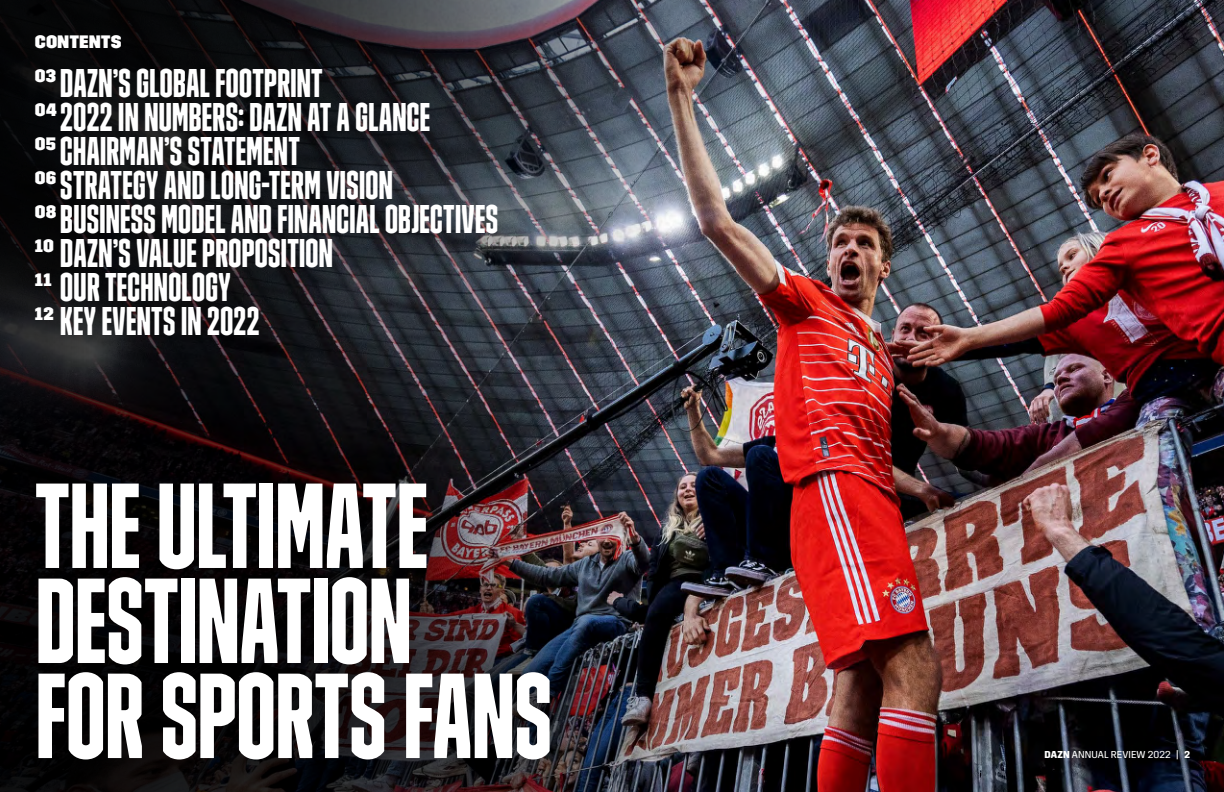
<style>
.page{position:relative;width:1224px;height:792px;background:#fff}
.page>*{position:absolute;margin:0;border:0;box-sizing:border-box;transform-origin:0 0}
.t1{font:120.6px/95px "DAZN Trim Condensed Text";letter-spacing:-.015em;color:#fff}
.t2{font:40px "DAZN Trim Condensed Text";letter-spacing:-.005em;color:#fff}
.t3{font:800 18px/34.3px "DAZN Trim";color:#fff}
.t4{font:10px "DAZN Trim";letter-spacing:.01em;color:#fff}
.s1{font-weight:700}
.s2{font-family:"Trim Mono";font-weight:700}
</style>
<div class="page">
<img style="left:796px;top:0;width:428px;height:792px">
<img style="left:796px;top:418px;width:99px;height:374px">
<img style="left:0;top:374px;width:796px;height:418px">
<svg style="left:0;top:405px;width:627px;height:387px;background:#161114"></svg>
<img style="left:0;top:0;width:895px;height:374px">
<p class="t3" style="left:35px;top:24px;width:88px">CONTENTS<br>03</p>
<p class="t2" style="left:60px;top:63px;width:264px">DAZN’S GLOBAL FOOTPRINT</p>
<p class="t3" style="left:35px;top:92px;width:23px">04</p>
<p class="t2" style="left:60px;top:97px;width:372px">2022 IN NUMBERS: DAZN AT A GLANCE</p>
<p class="t3" style="left:35px;top:126px;width:22px">05</p>
<p class="t2" style="left:60px;top:131px;width:241px">CHAIRMAN’S STATEMENT</p>
<p class="t3" style="left:35px;top:160px;width:23px">06</p>
<p class="t2" style="left:60px;top:165px;width:335px">STRATEGY AND LONG-TERM VISION</p>
<p class="t3" style="left:35px;top:194px;width:23px">08</p>
<p class="t2" style="left:60px;top:199px;width:440px">BUSINESS MODEL AND FINANCIAL OBJECTIVES</p>
<p class="t3" style="left:35px;top:228px;width:21px">10</p>
<p class="t2" style="left:60px;top:233px;width:275px">DAZN’S VALUE PROPOSITION</p>
<p class="t3" style="left:35px;top:262px;width:18px">11</p>
<p class="t2" style="left:60px;top:267px;width:173px">OUR TECHNOLOGY</p>
<p class="t3" style="left:35px;top:296px;width:20px">12</p>
<p class="t2" style="left:60px;top:301px;width:201px">KEY EVENTS IN 2022</p>
<h1 class="t1" style="left:35px;top:478px;width:519px">THE ULTIMATE<br>DESTINATION<br>FOR SPORTS FANS</h1>
<p class="t4" style="left:1044px;top:746px;width:147px"><span class="s1">DAZN</span> ANNUAL REVIEW 2022 | <span class="s2">2</span></p>
</div>
